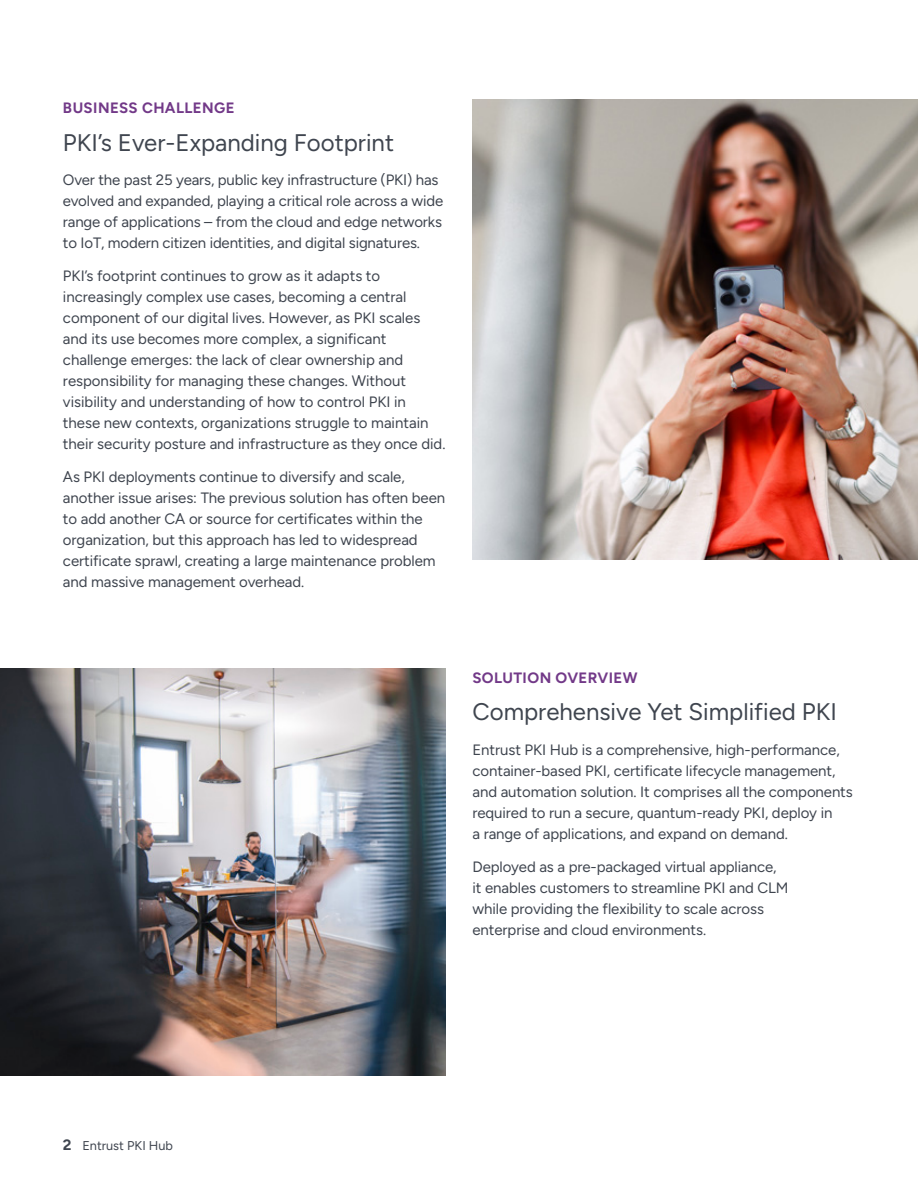
<style>
.page{position:relative;width:918px;height:1188px;background:#fff}
.page>*{position:absolute;margin:0;border:0;box-sizing:border-box;transform-origin:0 0}
.t1{font:24px "Figtree";color:#3f454f}
.t2{font:15px/21px "Figtree";letter-spacing:-.005em;color:#3f454f}
.t3{font:700 15px "Figtree";letter-spacing:.025em;color:#723988}
.t4{font:12.75px "Figtree";color:#3f454f}
.s1{font-weight:700;font-size:15px}
</style>
<div class="page">
<img style="left:472px;top:100px;width:446px;height:459px">
<img style="left:0;top:668px;width:446px;height:408px">
<p class="t3" style="left:63px;top:99px;width:173px">BUSINESS CHALLENGE</p>
<h1 class="t1" style="left:63px;top:129px;width:333px">PKI’s Ever-Expanding Footprint</h1>
<p class="t2" style="left:63px;top:170px;width:382px">Over the past 25 years, public key infrastructure (PKI) has evolved and expanded, playing a critical role across a wide range of applications – from the cloud and edge networks to IoT, modern citizen identities, and digital signatures.</p>
<p class="t2" style="left:63px;top:266px;width:384px">PKI’s footprint continues to grow as it adapts to increasingly complex use cases, becoming a central component of our digital lives. However, as PKI scales and its use becomes more complex, a significant challenge emerges: the lack of clear ownership and responsibility for managing these changes. Without visibility and understanding of how to control PKI in these new contexts, organizations struggle to maintain their security posture and infrastructure as they once did.</p>
<p class="t2" style="left:63px;top:467px;width:384px">As PKI deployments continue to diversify and scale, another issue arises: The previous solution has often been to add another CA or source for certificates within the organization, but this approach has led to widespread certificate sprawl, creating a large maintenance problem and massive management overhead.</p>
<p class="t3" style="left:472px;top:668px;width:167px">SOLUTION OVERVIEW</p>
<h1 class="t1" style="left:472px;top:698px;width:366px">Comprehensive Yet Simplified PKI</h1>
<p class="t2" style="left:472px;top:739px;width:382px">Entrust PKI Hub is a comprehensive, high-performance, container-based PKI, certificate lifecycle management, and automation solution. It comprises all the components required to run a secure, quantum-ready PKI, deploy in<br>a range of applications, and expand on demand.</p>
<p class="t2" style="left:472px;top:856px;width:318px">Deployed as a pre-packaged virtual appliance, it enables customers to streamline PKI and CLM while providing the flexibility to scale across enterprise and cloud environments.</p>
<p class="t4" style="left:63px;top:1138px;width:112px"><span class="s1">2</span> Entrust PKI Hub</p>
</div>
